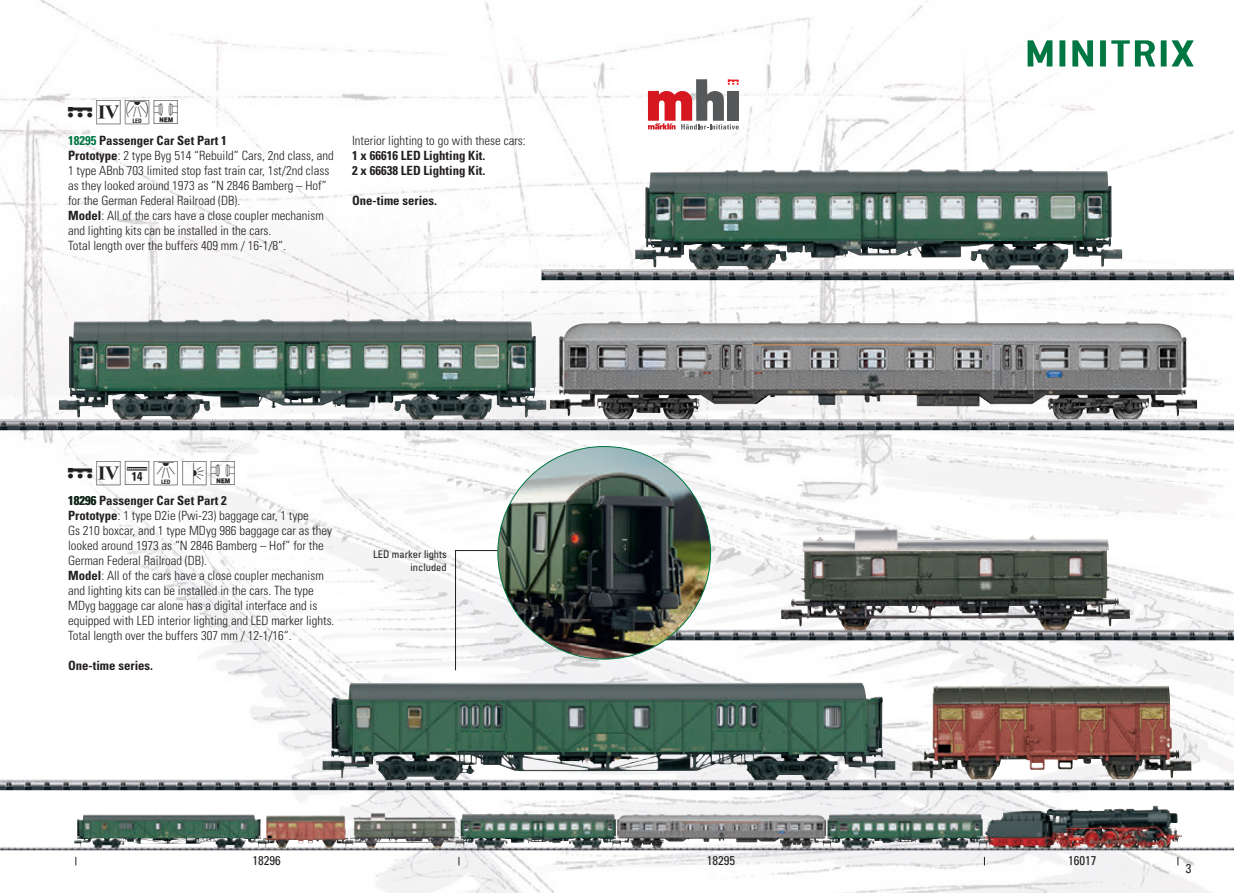
<style>
.page{position:relative;width:1234px;height:893px;background:#fff}
.page>*{position:absolute;margin:0;border:0;box-sizing:border-box;transform-origin:0 0}
.t1{font:30px "Trix Piktos";color:#231f20}
.t2{font:300 condensed 12.75px/15px "Univers LT Std";color:#231f20}
.t3{font:700 condensed 12.75px/15px "Univers LT Std";color:#231f20}
.t4{font:condensed 12.75px "Univers LT Std";color:#231f20}
.t5{font:condensed 10.5px/12.6px "Univers LT Std";color:#231f20;text-align:right}
.s1{color:#007742}
.s2{font-weight:700}
</style>
<div class="page">
<img style="left:0;top:0;width:1233px;height:893px">
<svg style="left:1027px;top:40px;width:25px;height:27px"></svg>
<svg style="left:1059px;top:40px;width:6px;height:27px"></svg>
<svg style="left:1072px;top:40px;width:20px;height:27px"></svg>
<svg style="left:1099px;top:40px;width:55px;height:27px"></svg>
<svg style="left:1160px;top:40px;width:33px;height:27px"></svg>
<img style="left:541px;top:168px;width:692px;height:112px">
<img style="left:0;top:318px;width:1233px;height:112px">
<svg style="left:647px;top:79px;width:91px;height:51px"></svg>
<img style="left:0;top:683px;width:1233px;height:107px">
<img style="left:665px;top:528px;width:568px;height:112px">
<svg style="left:455px;top:550px;width:43px;height:121px"></svg>
<img style="left:1010px;top:806px;width:142px;height:7px">
<img style="left:497px;top:446px;width:213px;height:213px;border-radius:106px">
<h1 class="t1" style="left:68px;top:96px;width:116px">qe)1</h1>
<p class="t3" style="left:68px;top:133px;width:160px"><span class="s1">18295</span> Passenger Car Set Part 1</p>
<p class="t2" style="left:68px;top:148px;width:267px"><span class="s2">Prototype</span>: 2 type Byg 514 “Rebuild” Cars, 2nd class, and 1 type ABnb 703 limited stop fast train car, 1st/2nd class as they looked around 1973 as “N 2846 Bamberg – Hof” for the German Federal Railroad (DB).<br><span class="s2">Model</span>: All of the cars have a close coupler mechanism and lighting kits can be installed in the cars.<br>Total length over the buffers 409 mm / 16-1/8“.</p>
<p class="t2" style="left:352px;top:133px;width:175px">Interior lighting to go with these cars:</p>
<p class="t3" style="left:352px;top:148px;width:135px">1 x 66616 LED Lighting Kit.<br>2 x 66638 LED Lighting Kit.</p>
<p class="t3" style="left:352px;top:193px;width:86px">One-time series.</p>
<h1 class="t1" style="left:68px;top:457px;width:173px">qe"(61</h1>
<p class="t2" style="left:68px;top:493px;width:268px"><span class="s2">18296 Passenger Car Set Part 2<br>Prototype</span>: 1 type D2ie (Pwi-23) baggage car, 1 type<br>Gs 210 boxcar, and 1 type MDyg 986 baggage car as they looked around 1973 as “N 2846 Bamberg – Hof” for the German Federal Railroad (DB).<br><span class="s2">Model</span>: All of the cars have a close coupler mechanism and lighting kits can be installed in the cars. The type MDyg baggage car alone has a digital interface and is equipped with LED interior lighting and LED marker lights.<br>Total length over the buffers 307 mm / 12-1/16“.</p>
<p class="t3" style="left:68px;top:658px;width:86px">One-time series.</p>
<p class="t5" style="left:373px;top:548px;width:75px">LED marker lights included</p>
<p class="t4" style="left:252px;top:852px;width:30px">18296</p>
<p class="t4" style="left:706px;top:852px;width:30px">18295</p>
<p class="t4" style="left:1068px;top:852px;width:30px">16017</p>
<p class="t4" style="left:1185px;top:861px;width:7px">3</p>
</div>
